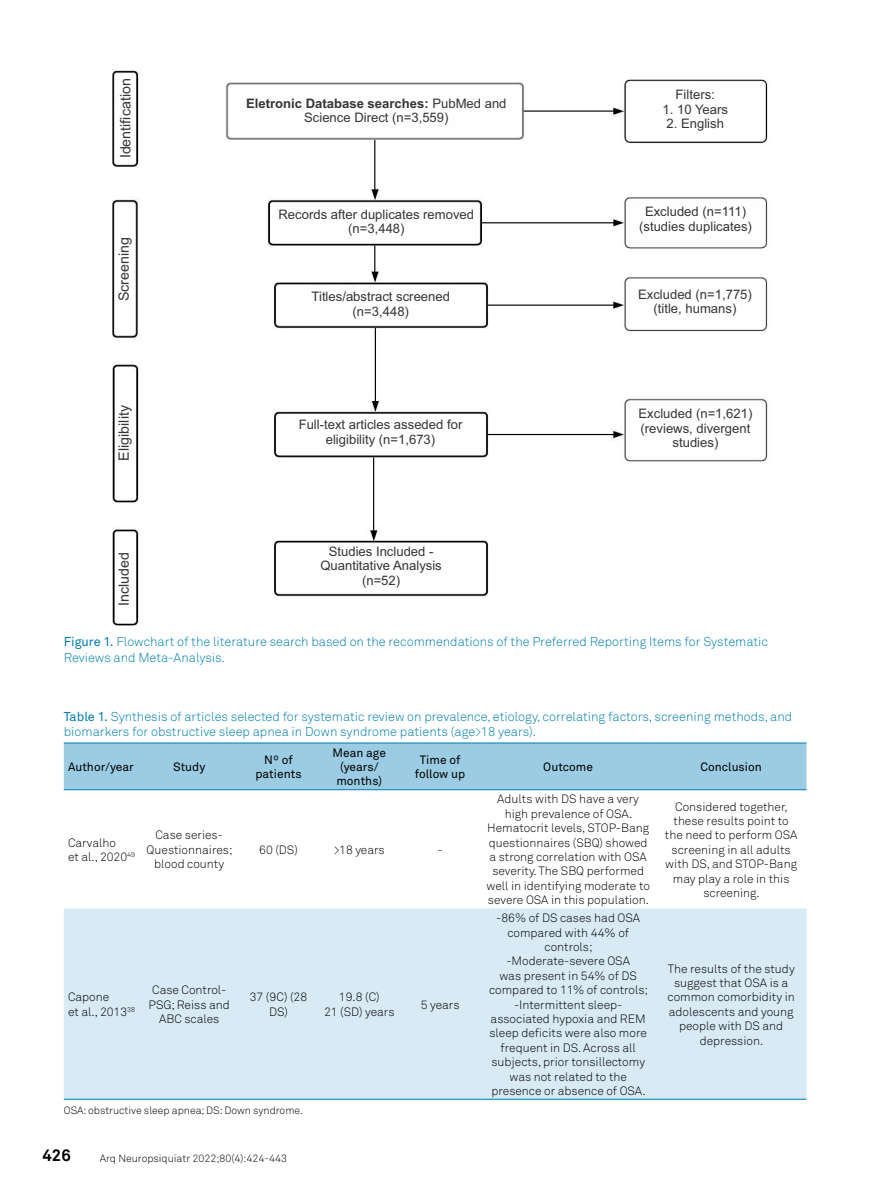
<style>
.page{position:relative;width:893px;height:1191px;background:#fff}
.page>*{position:absolute;margin:0;border:0;box-sizing:border-box;transform-origin:0 0}
.t1{font:700 16.5px "Akkurat Pro";color:#000}
.t2{font:14.25px "Arial";color:#373435}
.t3{font:13.05px/14.5px "Arial";color:#373435;text-align:center}
.t4{font:12.75px/15.3px "Akkurat Light Pro";color:#007dac}
.t5{font:12px/14.4px "Akkurat Light Pro";color:#000;text-align:center}
.t6{font:12px/14.4px "Akkurat Pro";color:#000;text-align:center}
.t7{font:10.5px "Akkurat Light Pro";color:#000}
.s1{font-weight:700}
.s2{font-family:"Akkurat Pro"}
</style>
<div class="page">
<div style="left:64px;top:743px;width:742px;height:46px;background:#9bcce3"></div>
<div style="left:64px;top:908px;width:742px;height:190px;background:#d8eaf4"></div>
<hr style="left:64px;top:1098px;width:76px;height:1px;background:#007dac">
<hr style="left:140px;top:1098px;width:98px;height:1px;background:#007dac">
<hr style="left:238px;top:1098px;width:81px;height:1px;background:#007dac">
<hr style="left:319px;top:1098px;width:81px;height:1px;background:#007dac">
<hr style="left:400px;top:1098px;width:80px;height:1px;background:#007dac">
<hr style="left:480px;top:1098px;width:176px;height:1px;background:#007dac">
<hr style="left:656px;top:1098px;width:150px;height:1px;background:#007dac">
<hr style="left:64px;top:742px;width:76px;height:1px;background:#007dac">
<hr style="left:140px;top:742px;width:98px;height:1px;background:#007dac">
<hr style="left:238px;top:742px;width:81px;height:1px;background:#007dac">
<hr style="left:319px;top:742px;width:81px;height:1px;background:#007dac">
<hr style="left:400px;top:742px;width:80px;height:1px;background:#007dac">
<hr style="left:480px;top:742px;width:176px;height:1px;background:#007dac">
<hr style="left:656px;top:742px;width:150px;height:1px;background:#007dac">
<hr style="left:64px;top:789px;width:76px;height:1px;background:#007dac">
<hr style="left:140px;top:789px;width:98px;height:1px;background:#007dac">
<hr style="left:238px;top:789px;width:81px;height:1px;background:#007dac">
<hr style="left:319px;top:789px;width:81px;height:1px;background:#007dac">
<hr style="left:400px;top:789px;width:80px;height:1px;background:#007dac">
<hr style="left:480px;top:789px;width:176px;height:1px;background:#007dac">
<hr style="left:656px;top:789px;width:150px;height:1px;background:#007dac">
<img style="left:112px;top:70px;width:656px;height:556px">
<div style="left:116px;top:538px;width:16px;height:76px;background:#fefefe"></div>
<div style="left:295px;top:545px;width:172px;height:46px;background:#fefefe"></div>
<div style="left:637px;top:86px;width:124px;height:52px;background:#fefefe"></div>
<div style="left:633px;top:203px;width:128px;height:39px;background:#fefefe"></div>
<div style="left:635px;top:284px;width:126px;height:41px;background:#fefefe"></div>
<div style="left:631px;top:403px;width:126px;height:54px;background:#fefefe"></div>
<div style="left:287px;top:416px;width:189px;height:36px;background:#fefefe"></div>
<div style="left:302px;top:288px;width:169px;height:34px;background:#fefefe"></div>
<div style="left:275px;top:206px;width:202px;height:34px;background:#fefefe"></div>
<div style="left:117px;top:389px;width:16px;height:82px;background:#fefefe"></div>
<div style="left:116px;top:229px;width:19px;height:79px;background:#fefefe"></div>
<div style="left:118px;top:76px;width:16px;height:87px;background:#fefefe"></div>
<div style="left:237px;top:90px;width:276px;height:40px;background:#fefefe"></div>
<p class="t2" style="left:116px;top:158px;width:82px;rotate:-90deg">Identification</p>
<p class="t2" style="left:114px;top:301px;width:66px;rotate:-90deg">Screening</p>
<p class="t2" style="left:114px;top:460px;width:57px;rotate:-90deg">Eligibility</p>
<p class="t2" style="left:114px;top:606px;width:55px;rotate:-90deg">Included</p>
<p class="t3" style="left:246px;top:96px;width:262px"><span class="s1">Eletronic Database searches:</span> PubMed and<br>Science Direct (n=3,559)</p>
<p class="t3" style="left:279px;top:207px;width:197px">Records after duplicates removed (n=3,448)</p>
<p class="t3" style="left:312px;top:289px;width:140px">Titles/abstract screened (n=3,448)</p>
<p class="t3" style="left:676px;top:87px;width:41px">Filters:</p>
<p class="t3" style="left:662px;top:102px;width:67px">1. 10 Years</p>
<p class="t3" style="left:666px;top:116px;width:59px">2. English</p>
<p class="t3" style="left:639px;top:204px;width:114px">Excluded (n=111) (studies duplicates)</p>
<p class="t3" style="left:638px;top:287px;width:115px">Excluded (n=1,775) (title, humans)</p>
<p class="t3" style="left:299px;top:417px;width:165px">Full-text articles asseded for eligibility (n=1,673)</p>
<p class="t3" style="left:639px;top:406px;width:115px">Excluded (n=1,621) (reviews, divergent studies)</p>
<p class="t3" style="left:320px;top:544px;width:123px">Studies Included -<br>Quantitative Analysis (n=52)</p>
<p class="t4" style="left:64px;top:634px;width:706px"><span class="s2">Figure 1.</span> Flowchart of the literature search based on the recommendations of the Preferred Reporting Items for Systematic<br>Reviews and Meta-Analysis.</p>
<p class="t4" style="left:64px;top:709px;width:730px"><span class="s2">Table 1.</span> Synthesis of articles selected for systematic review on prevalence, etiology, correlating factors, screening methods, and biomarkers for obstructive sleep apnea in Down syndrome patients (age&gt;18 years).</p>
<p class="t6" style="left:68px;top:760px;width:67px">Author/year</p>
<p class="t6" style="left:173px;top:760px;width:34px">Study</p>
<p class="t6" style="left:255px;top:753px;width:48px">Nº of patients</p>
<p class="t6" style="left:333px;top:745px;width:55px">Mean age (years/ months)</p>
<p class="t6" style="left:415px;top:753px;width:52px">Time of follow up</p>
<p class="t6" style="left:543px;top:760px;width:51px">Outcome</p>
<p class="t6" style="left:700px;top:760px;width:63px">Conclusion</p>
<p class="t5" style="left:68px;top:835px;width:69px;text-align:left">Carvalho<br>et al., 2020<sup>49</sup></p>
<p class="t5" style="left:147px;top:828px;width:87px">Case series-<br>Questionnaires; blood county</p>
<p class="t5" style="left:259px;top:842px;width:40px">60 (DS)</p>
<p class="t5" style="left:334px;top:842px;width:52px">&gt;18 years</p>
<p class="t5" style="left:437px;top:842px;width:7px">-</p>
<p class="t5" style="left:68px;top:990px;width:69px;text-align:left">Capone<br>et al., 2013<sup>38</sup></p>
<p class="t5" style="left:149px;top:983px;width:83px">Case Control-<br>PSG; Reiss and<br>ABC scales</p>
<p class="t5" style="left:250px;top:990px;width:59px">37 (9C) (28<br>DS)</p>
<p class="t5" style="left:324px;top:990px;width:72px">19.8 (C)<br>21 (SD) years</p>
<p class="t5" style="left:421px;top:997px;width:40px">5 years</p>
<p class="t7" style="left:64px;top:1104px;width:241px">OSA: obstructive sleep apnea; DS: Down syndrome.</p>
<h1 class="t1" style="left:43px;top:1145px;width:30px">426</h1>
<p class="t7" style="left:100px;top:1151px;width:189px">Arq Neuropsiquiatr 2022;80(4):424-443</p>
<p class="t5" style="left:486px;top:792px;width:165px">Adults with DS have a very high prevalence of OSA.<br>Hematocrit levels, STOP-Bang questionnaires (SBQ) showed a strong correlation with OSA severity. The SBQ performed well in identifying moderate to severe OSA in this population.</p>
<p class="t5" style="left:665px;top:799px;width:134px">Considered together, these results point to the need to perform OSA screening in all adults with DS, and STOP-Bang may play a role in this screening.</p>
<p class="t5" style="left:489px;top:911px;width:160px">-86% of DS cases had OSA compared with 44% of controls;<br>-Moderate-severe OSA<br>was present in 54% of DS compared to 11% of controls; -Intermittent sleep&shy;associated hypoxia and REM sleep deficits were also more frequent in DS. Across all subjects, prior tonsillectomy was not related to the presence or absence of OSA.</p>
<p class="t5" style="left:668px;top:961px;width:129px">The results of the study suggest that OSA is a common comorbidity in adolescents and young people with DS and depression.</p>
</div>
